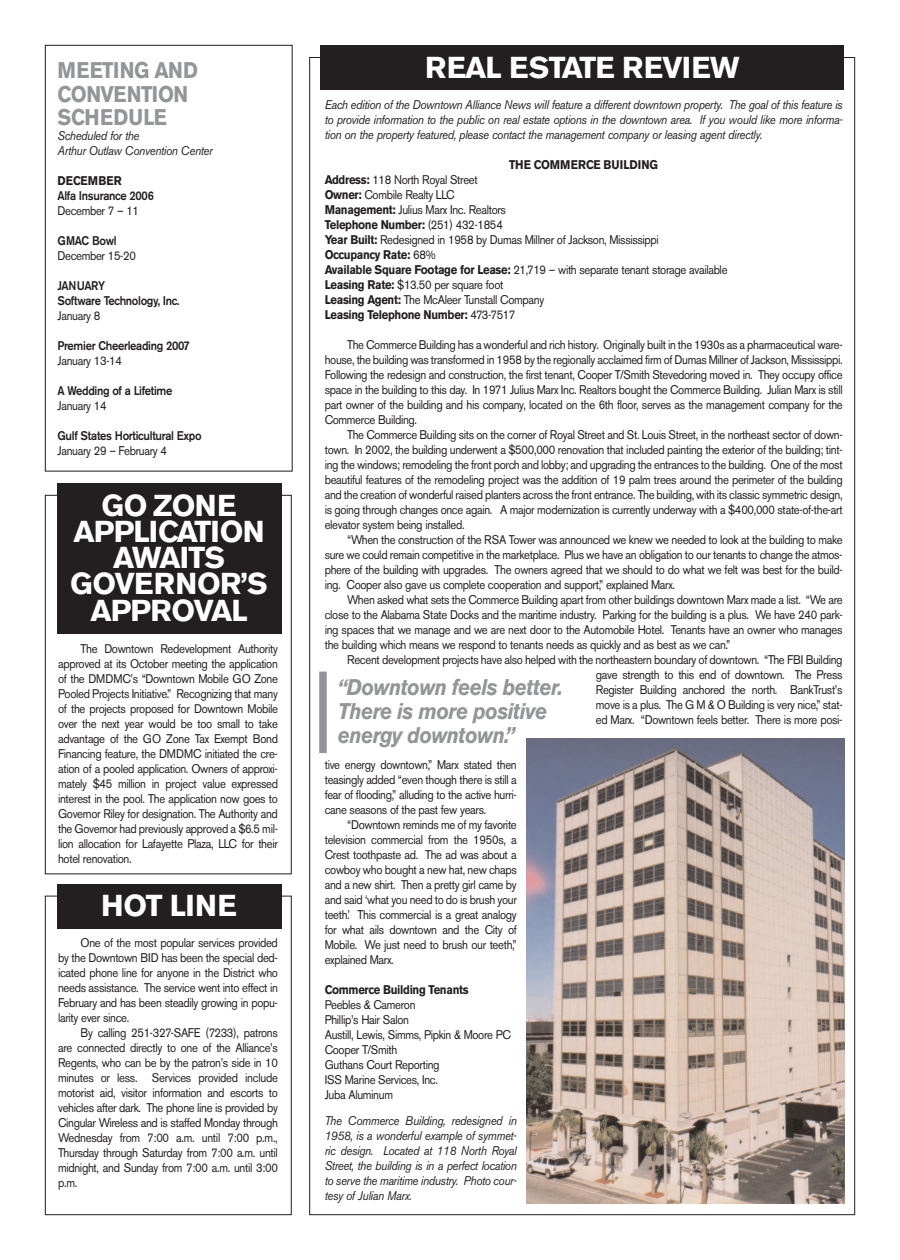
<style>
.page{position:relative;width:900px;height:1260px;background:#fff}
.page>*{position:absolute;margin:0;border:0;box-sizing:border-box;transform-origin:0 0}
.t1{font:700 30px/26.2px "Akzidenz Grotesk BE";letter-spacing:-.03em;color:#fff;text-align:center}
.t2{font:italic 700 22.5px/23.8px "Akzidenz Grotesk BE";letter-spacing:-.03em;color:#939598;scale:.9 1}
.t3{font:700 22.5px/23.8px "Akzidenz Grotesk BE";letter-spacing:-.015em;color:#939598;scale:.9 1}
.t4{font:12.5px/15px "Akzidenz Grotesk BE";letter-spacing:-.03em;color:#231f20;text-align:justify;scale:.9 1}
.t5{font:italic 12.5px/15px "Akzidenz Grotesk BE";letter-spacing:-.03em;color:#231f20;text-align:justify;scale:.9 1}
.t6{font:500 12.5px/15px "Akzidenz Grotesk BE";letter-spacing:-.03em;color:#231f20;scale:.9 1}
.t7{font:700 12.5px "Akzidenz Grotesk BE";letter-spacing:.015em;color:#231f20;scale:.9 1}
.t8{font:700 12.5px "Akzidenz Grotesk BE";letter-spacing:-.03em;color:#231f20;scale:.9 1}
.s1{font-weight:700}
</style>
<div class="page">
<div style="left:45px;top:45px;width:247px;height:426px;border:1px solid #231f20"></div>
<div style="left:321px;top:45px;width:523px;height:44px;background:#231f20"></div>
<img style="left:527px;top:738px;width:317px;height:466px">
<div style="left:319px;top:672px;width:8px;height:81px;background:#939598"></div>
<div style="left:45px;top:495px;width:247px;height:379px;border:1px solid #231f20"></div>
<div style="left:57px;top:483px;width:224px;height:150px;background:#231f20"></div>
<div style="left:45px;top:896px;width:247px;height:319px;border:1px solid #231f20"></div>
<div style="left:57px;top:884px;width:224px;height:45px;background:#231f20"></div>
<h2 class="t3" style="left:58px;top:60px;width:158px">MEETING AND<br>CONVENTION<br>SCHEDULE</h2>
<p class="t5" style="left:58px;top:130px;width:174px">Scheduled for the<br>Arthur Outlaw Convention Center</p>
<p class="t7" style="left:58px;top:176px;width:73px">DECEMBER</p>
<p class="t6" style="left:58px;top:189px;width:109px">Alfa Insurance 2006</p>
<p class="t4" style="left:58px;top:205px;width:92px">December 7 – 11</p>
<p class="t6" style="left:58px;top:234px;width:67px">GMAC Bowl</p>
<p class="t4" style="left:58px;top:250px;width:89px">December 15-20</p>
<p class="t6" style="left:58px;top:279px;width:137px">JANUARY<br>Software Technology, Inc.</p>
<p class="t4" style="left:58px;top:310px;width:49px">January 8</p>
<p class="t6" style="left:58px;top:339px;width:149px">Premier Cheerleading 2007</p>
<p class="t4" style="left:58px;top:355px;width:73px">January 13-14</p>
<p class="t6" style="left:58px;top:384px;width:129px">A Wedding of a Lifetime</p>
<p class="t4" style="left:58px;top:400px;width:56px">January 14</p>
<p class="t6" style="left:58px;top:429px;width:162px">Gulf States Horticultural Expo</p>
<p class="t4" style="left:58px;top:445px;width:123px">January 29 – February 4</p>
<h1 class="t1" style="left:70px;top:494px;width:199px">GO ZONE<br>APPLICATION<br>AWAITS<br>GOVERNOR’S<br>APPROVAL</h1>
<p class="t4" style="left:58px;top:642px;width:246px;text-indent:22px">The Downtown Redevelopment Authority approved at its October meeting the application of the DMDMC’s “Downtown Mobile GO Zone Pooled Projects Initiative.” Recognizing that many of the projects proposed for Downtown Mobile over the next year would be too small to take advantage of the GO Zone Tax Exempt Bond Financing feature, the DMDMC initiated the cre&shy;ation of a pooled application. Owners of approxi&shy;mately $45 million in project value expressed interest in the pool. The application now goes to Governor Riley for designation. The Authority and the Governor had previously approved a $6.5 mil&shy;lion allocation for Lafayette Plaza, LLC for their hotel renovation.</p>
<h1 class="t1" style="left:101px;top:895px;width:137px">HOT LINE</h1>
<p class="t4" style="left:58px;top:937px;width:246px;text-indent:23px">One of the most popular services provided by the Downtown BID has been the special ded&shy;icated phone line for anyone in the District who needs assistance. The service went into effect in February and has been steadily growing in popu&shy;larity ever since.</p>
<p class="t4" style="left:58px;top:1027px;width:246px;text-indent:22px">By calling 251-327-SAFE (7233), patrons are connected directly to one of the Alliance’s Regents, who can be by the patron’s side in 10 minutes or less. Services provided include motorist aid, visitor information and escorts to vehicles after dark. The phone line is provided by Cingular Wireless and is staffed Monday through Wednesday from 7:00 a.m. until 7:00 p.m., Thursday through Saturday from 7:00 a.m. until midnight, and Sunday from 7:00 a.m. until 3:00 p.m.</p>
<h1 class="t1" style="left:425px;top:56px;width:316px">REAL ESTATE REVIEW</h1>
<p class="t5" style="left:325px;top:98px;width:577px">Each edition of the Downtown Alliance News will feature a different downtown property. The goal of this feature is to provide information to the public on real estate options in the downtown area. If you would like more informa&shy;tion on the property featured, please contact the management company or leasing agent directly.</p>
<p class="t7" style="left:509px;top:160px;width:167px">THE COMMERCE BUILDING</p>
<p class="t4" style="left:325px;top:173px;width:449px;text-align:left"><span class="s1">Address:</span> 118 North Royal Street<br><span class="s1">Owner:</span> Combile Realty LLC<br><span class="s1">Management:</span> Julius Marx Inc. Realtors<br><span class="s1">Telephone Number:</span> (251) 432-1854<br><span class="s1">Year Built:</span> Redesigned in 1958 by Dumas Millner of Jackson, Mississippi<br><span class="s1">Occupancy Rate:</span> 68%<br><span class="s1">Available Square Footage for Lease:</span> 21,719 – with separate tenant storage available <span class="s1">Leasing Rate:</span> $13.50 per square foot<br><span class="s1">Leasing Agent:</span> The McAleer Tunstall Company<br><span class="s1">Leasing Telephone Number:</span> 473-7517</p>
<p class="t4" style="left:325px;top:338px;width:577px;text-indent:22px">The Commerce Building has a wonderful and rich history. Originally built in the 1930s as a pharmaceutical ware&shy;house, the building was transformed in 1958 by the regionally acclaimed firm of Dumas Millner of Jackson, Mississippi.<br>Following the redesign and construction, the first tenant, Cooper T/Smith Stevedoring moved in. They occupy office space in the building to this day. In 1971 Julius Marx Inc. Realtors bought the Commerce Building. Julian Marx is still part owner of the building and his company, located on the 6th floor, serves as the management company for the Commerce Building.</p>
<p class="t4" style="left:325px;top:428px;width:577px;text-indent:22px">The Commerce Building sits on the corner of Royal Street and St. Louis Street, in the northeast sector of down&shy;town. In 2002, the building underwent a $500,000 renovation that included painting the exterior of the building; tint&shy;ing the windows; remodeling the front porch and lobby; and upgrading the entrances to the building. One of the most beautiful features of the remodeling project was the addition of 19 palm trees around the perimeter of the building and the creation of wonderful raised planters across the front entrance. The building, with its classic symmetric design, is going through changes once again. A major modernization is currently underway with a $400,000 state-of-the-art elevator system being installed.</p>
<p class="t4" style="left:325px;top:533px;width:577px;text-indent:22px">“When the construction of the RSA Tower was announced we knew we needed to look at the building to make sure we could remain competitive in the marketplace. Plus we have an obligation to our tenants to change the atmos&shy;phere of the building with upgrades. The owners agreed that we should to do what we felt was best for the build&shy;ing. Cooper also gave us complete cooperation and support,” explained Marx.</p>
<p class="t4" style="left:325px;top:593px;width:577px;text-indent:22px">When asked what sets the Commerce Building apart from other buildings downtown Marx made a list. “We are close to the Alabama State Docks and the maritime industry. Parking for the building is a plus. We have 240 park&shy;ing spaces that we manage and we are next door to the Automobile Hotel. Tenants have an owner who manages the building which means we respond to tenants needs as quickly and as best as we can.”</p>
<p class="t4" style="left:596px;top:653px;width:276px;text-indent:-249px">Recent development projects have also helped with the northeastern boundary of downtown. “The FBI Building gave strength to this end of downtown. The Press Register Building anchored the north. BankTrust’s move is a plus. The G M &amp; O Building is very nice,” stat&shy;ed Marx. “Downtown feels better. There is more posi-</p>
<p class="t4" style="left:325px;top:758px;width:215px">tive energy downtown,” Marx stated then teasingly added “even though there is still a fear of flooding,” alluding to the active hurri&shy;cane seasons of the past few years.</p>
<p class="t4" style="left:325px;top:818px;width:215px;text-indent:23px">“Downtown reminds me of my favorite television commercial from the 1950s, a Crest toothpaste ad. The ad was about a cowboy who bought a new hat, new chaps and a new shirt. Then a pretty girl came by and said ‘what you need to do is brush your teeth.’ This commercial is a great analogy for what ails downtown and the City of Mobile. We just need to brush our teeth,” explained Marx.</p>
<p class="t8" style="left:325px;top:985px;width:161px">Commerce Building Tenants</p>
<p class="t4" style="left:325px;top:998px;width:209px;text-align:left">Peebles &amp; Cameron<br>Phillip’s Hair Salon<br>Austill, Lewis, Simms, Pipkin &amp; Moore PC<br>Cooper T/Smith<br>Guthans Court Reporting<br>ISS Marine Services, Inc.<br>Juba Aluminum</p>
<h2 class="t2" style="left:338px;top:677px;width:252px">“Downtown feels better.<br>There is more positive energy downtown.”</h2>
<p class="t5" style="left:325px;top:1115px;width:215px">The Commerce Building, redesigned in 1958, is a wonderful example of symmet&shy;ric design. Located at 118 North Royal Street, the building is in a perfect location to serve the maritime industry. Photo cour&shy;tesy of Julian Marx.</p>
</div>
